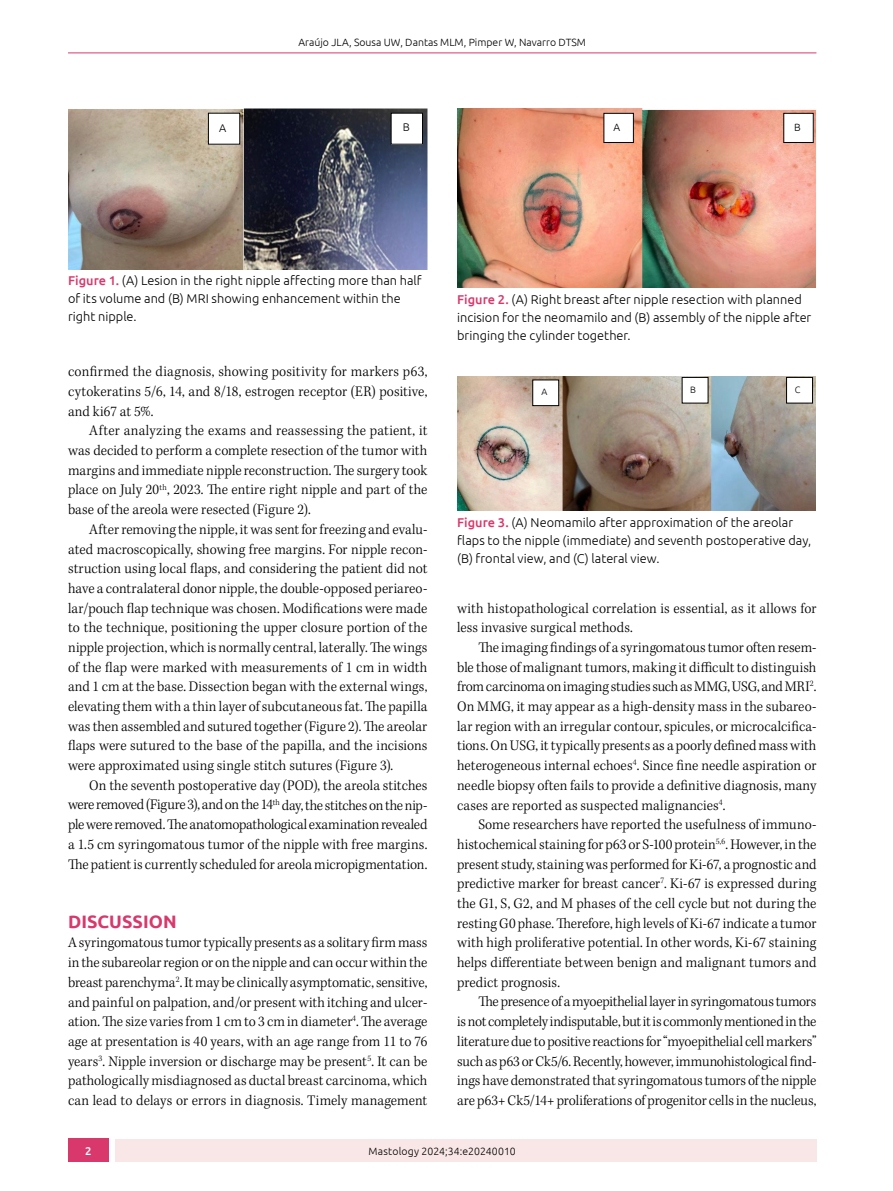
<style>
.page{position:relative;width:893px;height:1191px;background:#fff}
.page>*{position:absolute;margin:0;border:0;box-sizing:border-box;transform-origin:0 0}
.t1{font:700 18px "Ubuntu";letter-spacing:.005em;color:#d8386c}
.t2{font:300 15px/19.6px "Kepler Std";letter-spacing:.005em;color:#000;text-align:justify;scale:.95 1}
.t3{font:300 12.75px/18px "Ubuntu";letter-spacing:.005em;color:#000}
.t4{font:300 11.25px "Ubuntu";color:#000}
.t5{font:500 11.25px "Ubuntu";color:#fff}
.t6{font:300 10.5px "Ubuntu";color:#000}
.t7{font:300 9.3px "Ubuntu";color:#000}
.s1{font-weight:500;color:#d8386c}
</style>
<div class="page">
<div style="left:115px;top:1139px;width:701px;height:23px;background:#f9e7e7"></div>
<div style="left:68px;top:1138px;width:40px;height:24px;background:#d8386c"></div>
<hr style="left:68px;top:53px;width:748px;height:1px;background:#d8386c">
<img style="left:457px;top:109px;width:359px;height:178px">
<div style="left:604px;top:113px;width:29px;height:29px;background:#fff"></div>
<div style="left:603px;top:113px;width:31px;height:30px;border:1px solid #000"></div>
<div style="left:784px;top:113px;width:29px;height:29px;background:#fff"></div>
<div style="left:783px;top:113px;width:31px;height:30px;border:1px solid #000"></div>
<img style="left:457px;top:376px;width:359px;height:134px">
<div style="left:533px;top:380px;width:26px;height:25px;background:#fff"></div>
<div style="left:532px;top:380px;width:27px;height:26px;border:1px solid #000"></div>
<div style="left:682px;top:377px;width:26px;height:26px;background:#fff"></div>
<div style="left:786px;top:377px;width:26px;height:26px;background:#fff"></div>
<div style="left:786px;top:377px;width:27px;height:26px;border:1px solid #000"></div>
<img style="left:68px;top:109px;width:359px;height:160px">
<div style="left:208px;top:113px;width:32px;height:31px;background:#fff"></div>
<div style="left:391px;top:113px;width:31px;height:31px;background:#fff"></div>
<p class="t6" style="left:298px;top:36px;width:289px">Araújo JLA, Sousa UW, Dantas MLM, Pimper W, Navarro DTSM</p>
<p class="t4" style="left:219px;top:121px;width:9px">A</p>
<p class="t4" style="left:403px;top:121px;width:9px">B</p>
<p class="t6" style="left:614px;top:121px;width:8px">A</p>
<p class="t6" style="left:794px;top:121px;width:8px">B</p>
<p class="t3" style="left:68px;top:271px;width:355px"><span class="s1">Figure 1.</span> (A) Lesion in the right nipple affecting more than half of its volume and (B) MRI showing enhancement within the right nipple.</p>
<p class="t2" style="left:68px;top:362px;width:380px">confirmed the diagnosis, showing positivity for markers p63, cytokeratins 5/6, 14, and 8/18, estrogen receptor (ER) positive, and ki67 at 5%.</p>
<p class="t2" style="left:68px;top:421px;width:380px;text-indent:21px">After analyzing the exams and reassessing the patient, it was decided to perform a complete resection of the tumor with margins and immediate nipple reconstruction. The surgery took place on July 20<sup>th</sup>, 2023. The entire right nipple and part of the base of the areola were resected (Figure 2).</p>
<p class="t2" style="left:68px;top:520px;width:380px;text-indent:21px">After removing the nipple, it was sent for freezing and evalu&shy;ated macroscopically, showing free margins. For nipple recon&shy;struction using local flaps, and considering the patient did not have a contralateral donor nipple, the double-opposed periareo&shy;lar/pouch flap technique was chosen. Modifications were made to the technique, positioning the upper closure portion of the nipple projection, which is normally central, laterally. The wings of the flap were marked with measurements of 1 cm in width and 1 cm at the base. Dissection began with the external wings, elevating them with a thin layer of subcutaneous fat. The papilla was then assembled and sutured together (Figure 2). The areolar flaps were sutured to the base of the papilla, and the incisions were approximated using single stitch sutures (Figure 3).</p>
<p class="t2" style="left:68px;top:776px;width:380px;text-indent:21px">On the seventh postoperative day (POD), the areola stitches were removed (Figure 3), and on the 14<sup>th</sup> day, the stitches on the nip&shy;ple were removed. The anatomopathological examination revealed a 1.5 cm syringomatous tumor of the nipple with free margins.<br>The patient is currently scheduled for areola micropigmentation.</p>
<p class="t1" style="left:68px;top:910px;width:110px">DISCUSSION</p>
<p class="t2" style="left:68px;top:933px;width:380px">A syringomatous tumor typically presents as a solitary firm mass in the subareolar region or on the nipple and can occur within the breast parenchyma<sup>2</sup>. It may be clinically asymptomatic, sensitive, and painful on palpation, and/or present with itching and ulcer&shy;ation. The size varies from 1 cm to 3 cm in diameter<sup>4</sup>. The average age at presentation is 40 years, with an age range from 11 to 76 years<sup>3</sup>. Nipple inversion or discharge may be present<sup>5</sup>. It can be pathologically misdiagnosed as ductal breast carcinoma, which can lead to delays or errors in diagnosis. Timely management</p>
<p class="t3" style="left:457px;top:290px;width:356px"><span class="s1">Figure 2.</span> (A) Right breast after nipple resection with planned incision for the neomamilo and (B) assembly of the nipple after bringing the cylinder together.</p>
<p class="t7" style="left:542px;top:386px;width:7px">A</p>
<p class="t7" style="left:690px;top:384px;width:7px">B</p>
<p class="t7" style="left:795px;top:384px;width:7px">C</p>
<p class="t3" style="left:457px;top:513px;width:356px"><span class="s1">Figure 3.</span> (A) Neomamilo after approximation of the areolar flaps to the nipple (immediate) and seventh postoperative day, (B) frontal view, and (C) lateral view.</p>
<p class="t2" style="left:457px;top:599px;width:380px">with histopathological correlation is essential, as it allows for less invasive surgical methods.</p>
<p class="t2" style="left:457px;top:638px;width:380px;text-indent:21px">The imaging findings of a syringomatous tumor often resem&shy;ble those of malignant tumors, making it difficult to distinguish from carcinoma on imaging studies such as MMG, USG, and MRI<sup>2</sup>.<br>On MMG, it may appear as a high-density mass in the subareo&shy;lar region with an irregular contour, spicules, or microcalcifica&shy;tions. On USG, it typically presents as a poorly defined mass with heterogeneous internal echoes<sup>4</sup>. Since fine needle aspiration or needle biopsy often fails to provide a definitive diagnosis, many cases are reported as suspected malignancies<sup>4</sup>.</p>
<p class="t2" style="left:457px;top:815px;width:380px;text-indent:21px">Some researchers have reported the usefulness of immuno&shy;histochemical staining for p63 or S-100 protein<sup>5,6</sup>. However, in the present study, staining was performed for Ki-67, a prognostic and predictive marker for breast cancer<sup>7</sup>. Ki-67 is expressed during the G1, S, G2, and M phases of the cell cycle but not during the resting G0 phase. Therefore, high levels of Ki-67 indicate a tumor with high proliferative potential. In other words, Ki-67 staining helps differentiate between benign and malignant tumors and predict prognosis.</p>
<p class="t2" style="left:457px;top:992px;width:380px;text-indent:21px">The presence of a myoepithelial layer in syringomatous tumors is not completely indisputable, but it is commonly mentioned in the literature due to positive reactions for “myoepithelial cell markers” such as p63 or Ck5/6. Recently, however, immunohistological find&shy;ings have demonstrated that syringomatous tumors of the nipple are p63+ Ck5/14+ proliferations of progenitor cells in the nucleus,</p>
<p class="t5" style="left:85px;top:1143px;width:8px">2</p>
<p class="t6" style="left:369px;top:1144px;width:149px">Mastology 2024;34:e20240010</p>
</div>
